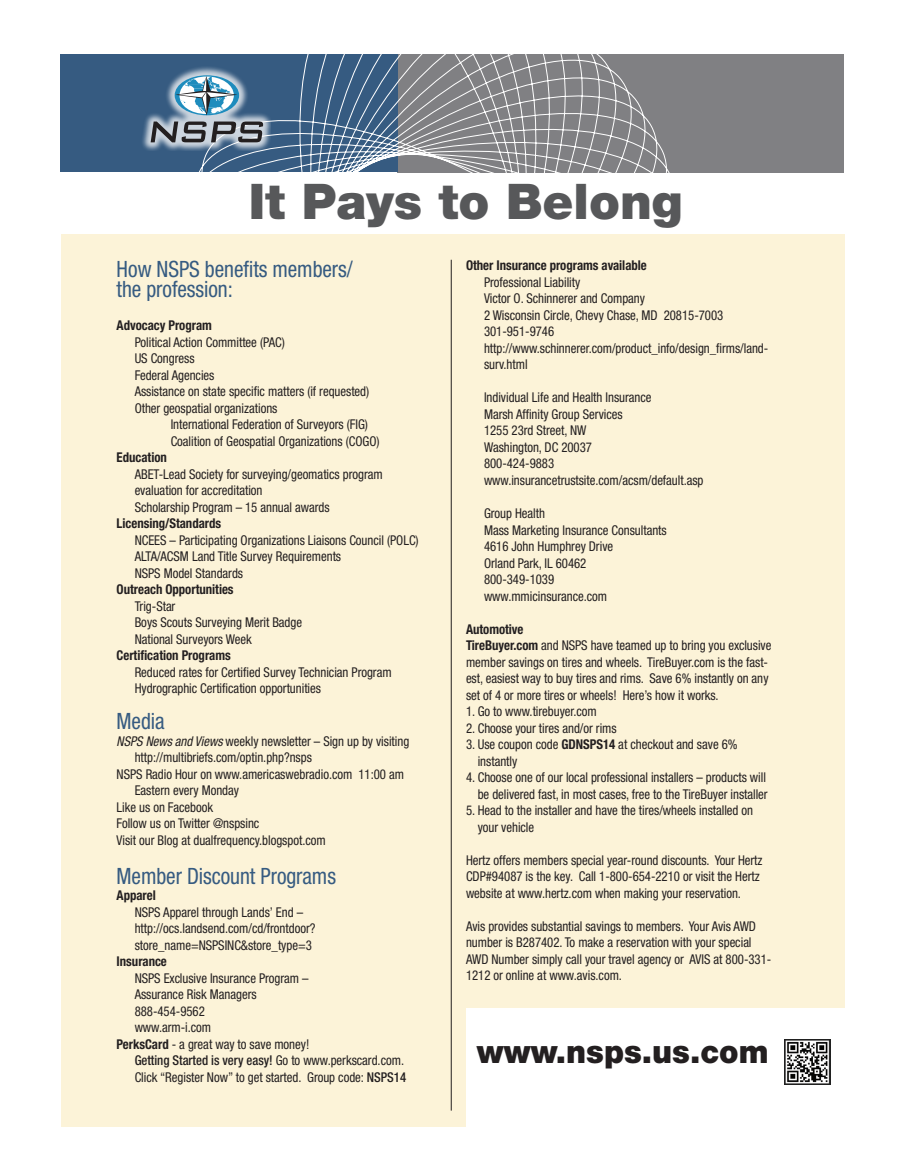
<style>
.page{position:relative;width:905px;height:1175px;background:#fff}
.page>*{position:absolute;margin:0;border:0;box-sizing:border-box;transform-origin:0 0}
.t1{font:900 49.2px "Helvetica Neue";color:#57585a}
.t2{font:900 32.55px "Helvetica Neue";color:#231f20;scale:.95 1}
.DUAL_FREQUENCY_BODY{font:condensed 22.5px/19.5px "Helvetica Neue";letter-spacing:-.005em;color:#365b81;scale:.95 1}
.DUAL_FREQUENCY_BODY-2{font:condensed 13.5px/16.5px "Helvetica Neue";letter-spacing:-.005em;color:#231f20;scale:.95 1}
.DUAL_FREQUENCY_BODY-3{font:700 condensed 13.5px "Helvetica Neue";letter-spacing:-.005em;color:#231f20;scale:.95 1}
.DUAL_FREQUENCY_BODY-4{font:500 condensed 13.5px "Helvetica Neue";letter-spacing:-.005em;color:#231f20;scale:.95 1}
.s1{font-style:italic}
.s2{font-weight:700}
.s3{font-weight:400}
.s4{font-weight:500}
</style>
<div class="page">
<div style="left:398px;top:55px;width:446px;height:117px;background:#808083"></div>
<div style="left:61px;top:55px;width:337px;height:117px;background:#365b81"></div>
<svg style="left:177px;top:54px;width:511px;height:119px"></svg>
<div style="left:61px;top:234px;width:783px;height:893px;background:#fcf3d8"></div>
<hr style="left:451px;top:260px;width:1px;height:850px;background:#231f20">
<div style="left:139px;top:64px;width:132px;height:87px;background:#fff;opacity:.75"></div>
<svg style="left:175px;top:76px;width:62px;height:39px;background:#8db6ca"></svg>
<svg style="left:151px;top:121px;width:112px;height:21px;background:#7d8187"></svg>
<div style="left:466px;top:1008px;width:378px;height:131px;background:#fff"></div>
<img style="left:784px;top:1039px;width:46px;height:45px">
<p class="t1" style="left:249px;top:172px;width:435px">It Pays to Belong</p>
<p class="DUAL_FREQUENCY_BODY" style="left:117px;top:260px;width:250px">How NSPS benefits members/ the profession:</p>
<p class="DUAL_FREQUENCY_BODY-3" style="left:117px;top:317px;width:102px">Advocacy Program</p>
<p class="DUAL_FREQUENCY_BODY-2" style="left:135px;top:333px;width:159px">Political Action Committee (PAC)</p>
<p class="DUAL_FREQUENCY_BODY-2" style="left:135px;top:350px;width:65px">US Congress</p>
<p class="DUAL_FREQUENCY_BODY-2" style="left:135px;top:366px;width:86px">Federal Agencies</p>
<p class="DUAL_FREQUENCY_BODY-2" style="left:135px;top:383px;width:248px">Assistance on state specific matters (if requested)</p>
<p class="DUAL_FREQUENCY_BODY-2" style="left:135px;top:399px;width:152px">Other geospatial organizations</p>
<p class="DUAL_FREQUENCY_BODY-2" style="left:171px;top:416px;width:209px">International Federation of Surveyors (FIG)</p>
<p class="DUAL_FREQUENCY_BODY-2" style="left:171px;top:432px;width:221px">Coalition of Geospatial Organizations (COGO)</p>
<p class="DUAL_FREQUENCY_BODY-3" style="left:117px;top:449px;width:54px">Education</p>
<p class="DUAL_FREQUENCY_BODY-2" style="left:135px;top:465px;width:263px">ABET-Lead Society for surveying/geomatics program evaluation for accreditation</p>
<p class="DUAL_FREQUENCY_BODY-2" style="left:135px;top:498px;width:207px">Scholarship Program – 15 annual awards</p>
<p class="DUAL_FREQUENCY_BODY-3" style="left:117px;top:515px;width:111px">Licensing/Standards</p>
<p class="DUAL_FREQUENCY_BODY-2" style="left:135px;top:531px;width:300px">NCEES – Participating Organizations Liaisons Council (POLC)</p>
<p class="DUAL_FREQUENCY_BODY-2" style="left:135px;top:548px;width:219px">ALTA/ACSM Land Title Survey Requirements</p>
<p class="DUAL_FREQUENCY_BODY-2" style="left:135px;top:564px;width:116px">NSPS Model Standards</p>
<p class="DUAL_FREQUENCY_BODY-3" style="left:117px;top:581px;width:125px">Outreach Opportunities</p>
<p class="DUAL_FREQUENCY_BODY-2" style="left:135px;top:597px;width:44px">Trig-Star</p>
<p class="DUAL_FREQUENCY_BODY-2" style="left:135px;top:614px;width:178px">Boys Scouts Surveying Merit Badge</p>
<p class="DUAL_FREQUENCY_BODY-2" style="left:135px;top:630px;width:125px">National Surveyors Week</p>
<p class="DUAL_FREQUENCY_BODY-3" style="left:117px;top:647px;width:122px">Certification Programs</p>
<p class="DUAL_FREQUENCY_BODY-2" style="left:135px;top:663px;width:272px">Reduced rates for Certified Survey Technician Program</p>
<p class="DUAL_FREQUENCY_BODY-2" style="left:135px;top:680px;width:198px">Hydrographic Certification opportunities</p>
<p class="DUAL_FREQUENCY_BODY" style="left:117px;top:711px;width:52px">Media</p>
<p class="DUAL_FREQUENCY_BODY-2" style="left:135px;top:732px;width:290px;text-indent:-18px"><span class="s1">NSPS News and Views</span> weekly newsletter – Sign up by visiting http://multibriefs.com/optin.php?nsps</p>
<p class="DUAL_FREQUENCY_BODY-2" style="left:135px;top:765px;width:285px;text-indent:-18px">NSPS Radio Hour on www.americaswebradio.com 11:00 am<br>Eastern every Monday</p>
<p class="DUAL_FREQUENCY_BODY-2" style="left:117px;top:798px;width:103px">Like us on Facebook</p>
<p class="DUAL_FREQUENCY_BODY-2" style="left:117px;top:815px;width:152px">Follow us on Twitter @nspsinc</p>
<p class="DUAL_FREQUENCY_BODY-2" style="left:117px;top:831px;width:221px">Visit our Blog at dualfrequency.blogspot.com</p>
<p class="DUAL_FREQUENCY_BODY" style="left:117px;top:866px;width:232px">Member Discount Programs</p>
<p class="DUAL_FREQUENCY_BODY-3" style="left:117px;top:887px;width:43px">Apparel</p>
<p class="DUAL_FREQUENCY_BODY-2" style="left:135px;top:903px;width:192px">NSPS Apparel through Lands’ End – http://ocs.landsend.com/cd/frontdoor? store_name=NSPSINC&amp;store_type=3</p>
<p class="DUAL_FREQUENCY_BODY-3" style="left:117px;top:953px;width:54px">Insurance</p>
<p class="DUAL_FREQUENCY_BODY-2" style="left:135px;top:969px;width:185px">NSPS Exclusive Insurance Program –<br>Assurance Risk Managers</p>
<p class="DUAL_FREQUENCY_BODY-2" style="left:135px;top:1002px;width:82px">888-454-9562 www.arm-i.com</p>
<p class="DUAL_FREQUENCY_BODY-2" style="left:117px;top:1035px;width:204px"><span class="s2">PerksCard</span> - a great way to save money!</p>
<p class="DUAL_FREQUENCY_BODY-4" style="left:135px;top:1052px;width:285px">Getting Started is very easy! <span class="s3">Go to www.perkscard.com.</span></p>
<p class="DUAL_FREQUENCY_BODY-2" style="left:135px;top:1068px;width:287px">Click “Register Now” to get started. Group code: <span class="s4">NSPS14</span></p>
<p class="DUAL_FREQUENCY_BODY-3" style="left:466px;top:257px;width:192px">Other Insurance programs available</p>
<p class="DUAL_FREQUENCY_BODY-2" style="left:484px;top:274px;width:103px">Professional Liability</p>
<p class="DUAL_FREQUENCY_BODY-2" style="left:484px;top:290px;width:171px">Victor O. Schinnerer and Company</p>
<p class="DUAL_FREQUENCY_BODY-2" style="left:484px;top:307px;width:253px">2 Wisconsin Circle, Chevy Chase, MD 20815-7003</p>
<p class="DUAL_FREQUENCY_BODY-2" style="left:484px;top:323px;width:75px">301-951-9746</p>
<p class="DUAL_FREQUENCY_BODY-2" style="left:484px;top:340px;width:301px">http://www.schinnerer.com/product_info/design_firms/land&shy;surv.html</p>
<p class="DUAL_FREQUENCY_BODY-2" style="left:484px;top:389px;width:178px">Individual Life and Health Insurance</p>
<p class="DUAL_FREQUENCY_BODY-2" style="left:484px;top:406px;width:148px">Marsh Affinity Group Services</p>
<p class="DUAL_FREQUENCY_BODY-2" style="left:484px;top:422px;width:109px">1255 23rd Street, NW</p>
<p class="DUAL_FREQUENCY_BODY-2" style="left:484px;top:439px;width:115px">Washington, DC 20037</p>
<p class="DUAL_FREQUENCY_BODY-2" style="left:484px;top:455px;width:75px">800-424-9883</p>
<p class="DUAL_FREQUENCY_BODY-2" style="left:484px;top:472px;width:232px">www.insurancetrustsite.com/acsm/default.asp</p>
<p class="DUAL_FREQUENCY_BODY-2" style="left:484px;top:505px;width:66px">Group Health</p>
<p class="DUAL_FREQUENCY_BODY-2" style="left:484px;top:521px;width:194px">Mass Marketing Insurance Consultants</p>
<p class="DUAL_FREQUENCY_BODY-2" style="left:484px;top:538px;width:137px">4616 John Humphrey Drive</p>
<p class="DUAL_FREQUENCY_BODY-2" style="left:484px;top:554px;width:109px">Orland Park, IL 60462</p>
<p class="DUAL_FREQUENCY_BODY-2" style="left:484px;top:571px;width:75px">800-349-1039</p>
<p class="DUAL_FREQUENCY_BODY-2" style="left:484px;top:587px;width:131px">www.mmicinsurance.com</p>
<p class="DUAL_FREQUENCY_BODY-3" style="left:466px;top:620px;width:62px">Automotive</p>
<p class="DUAL_FREQUENCY_BODY-2" style="left:466px;top:637px;width:323px"><span class="s2">TireBuyer.com</span> and NSPS have teamed up to bring you exclusive member savings on tires and wheels. TireBuyer.com is the fast&shy;est, easiest way to buy tires and rims. Save 6% instantly on any set of 4 or more tires or wheels! Here’s how it works.</p>
<p class="DUAL_FREQUENCY_BODY-2" style="left:466px;top:703px;width:139px">1. Go to www.tirebuyer.com</p>
<p class="DUAL_FREQUENCY_BODY-2" style="left:466px;top:719px;width:160px">2. Choose your tires and/or rims</p>
<p class="DUAL_FREQUENCY_BODY-2" style="left:477px;top:736px;width:275px;text-indent:-12px">3. Use coupon code <span class="s2">GDNSPS14</span> at checkout and save 6% instantly</p>
<p class="DUAL_FREQUENCY_BODY-2" style="left:466px;top:769px;width:319px;text-align:right">4. Choose one of our local professional installers – products will be delivered fast, in most cases, free to the TireBuyer installer</p>
<p class="DUAL_FREQUENCY_BODY-2" style="left:477px;top:802px;width:291px;text-indent:-12px">5. Head to the installer and have the tires/wheels installed on your vehicle</p>
<p class="DUAL_FREQUENCY_BODY-2" style="left:466px;top:851px;width:314px">Hertz offers members special year-round discounts. Your Hertz<br>CDP#94087 is the key. Call 1-800-654-2210 or visit the Hertz website at www.hertz.com when making your reservation.</p>
<p class="DUAL_FREQUENCY_BODY-2" style="left:466px;top:917px;width:323px">Avis provides substantial savings to members. Your Avis AWD number is B287402. To make a reservation with your special AWD Number simply call your travel agency or AVIS at 800-331- 1212 or online at www.avis.com.</p>
<p class="t2" style="left:477px;top:1031px;width:308px">www.nsps.us.com</p>
</div>
